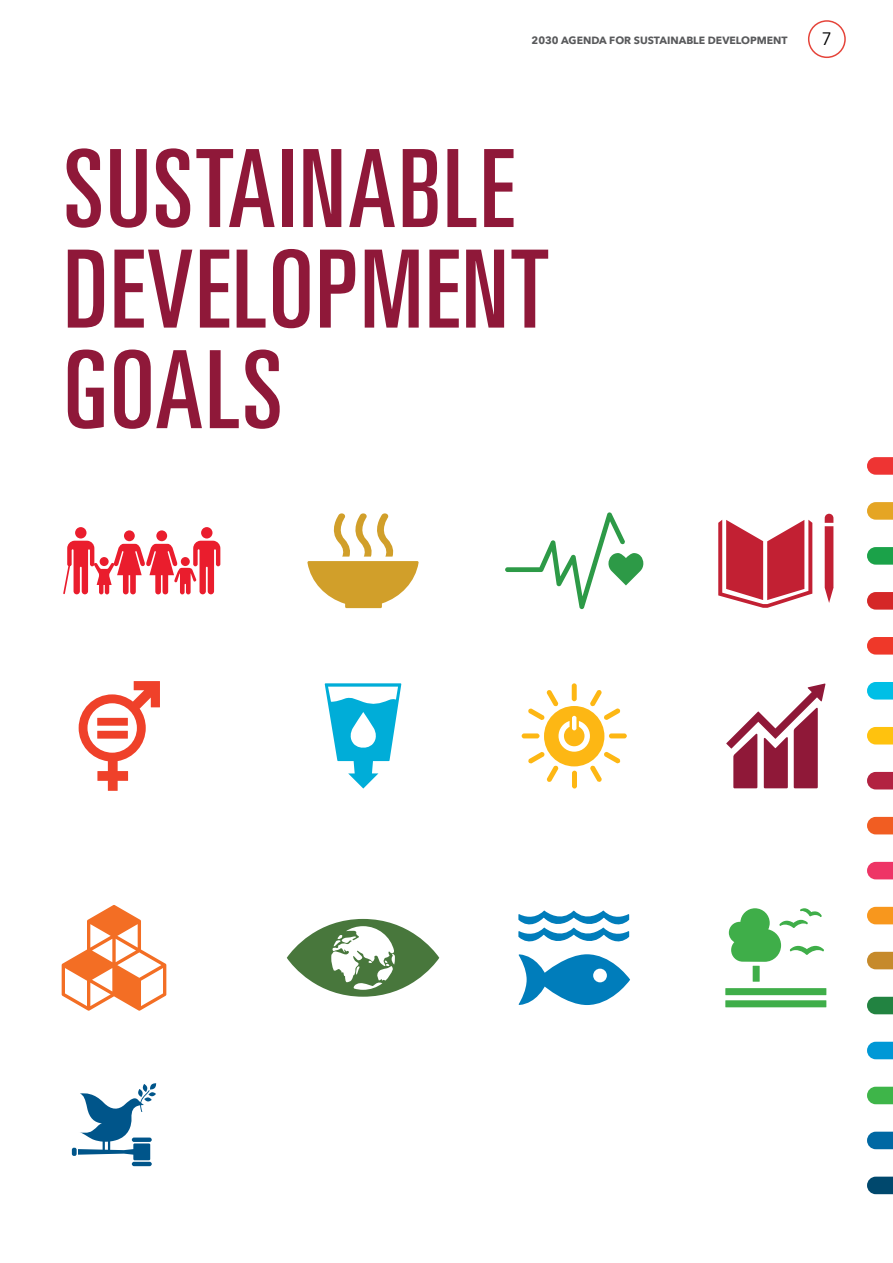
<style>
.page{position:relative;width:893px;height:1263px;background:#fff}
.page>*{position:absolute;margin:0;border:0;box-sizing:border-box;transform-origin:0 0}
.t1{font:ultra-condensed 108px/100.5px "Univers LT Std";letter-spacing:.025em;color:#8f1839}
.t2{font:18px "Avenir Next";color:#000}
.t3{font:700 10.5px "Avenir Next";color:#58595b}
</style>
<div class="page">
<div style="left:808px;top:20px;width:38px;height:38px;border:2px solid #e5443a;border-radius:50%"></div>
<div style="left:201px;top:527px;width:11px;height:11px;background:#ea1d2d;border-radius:50%"></div>
<div style="left:156px;top:530px;width:11px;height:11px;background:#ea1d2d;border-radius:50%"></div>
<div style="left:124px;top:530px;width:11px;height:11px;background:#ea1d2d;border-radius:50%"></div>
<svg style="left:63px;top:541px;width:157px;height:53px"></svg>
<div style="left:75px;top:527px;width:12px;height:11px;background:#ea1d2d;border-radius:50%"></div>
<div style="left:100px;top:557px;width:9px;height:9px;background:#ea1d2d;border-radius:50%"></div>
<svg style="left:307px;top:513px;width:112px;height:95px"></svg>
<svg style="left:505px;top:512px;width:138px;height:97px"></svg>
<svg style="left:825px;top:514px;width:8px;height:89px"></svg>
<svg style="left:718px;top:520px;width:94px;height:88px"></svg>
<svg style="left:79px;top:681px;width:81px;height:110px"></svg>
<div style="left:97px;top:718px;width:31px;height:8px;background:#ef412a"></div>
<div style="left:97px;top:731px;width:31px;height:8px;background:#ef412a"></div>
<svg style="left:325px;top:683px;width:76px;height:105px"></svg>
<div style="left:572px;top:771px;width:5px;height:17px;background:#fdb714;border-radius:2px"></div>
<div style="left:522px;top:733px;width:17px;height:5px;background:#fdb714;border-radius:2px"></div>
<div style="left:609px;top:733px;width:18px;height:5px;background:#fdb714;border-radius:2px"></div>
<div style="left:572px;top:683px;width:5px;height:18px;background:#fdb714;border-radius:2px"></div>
<svg style="left:528px;top:690px;width:93px;height:92px"></svg>
<svg style="left:726px;top:683px;width:99px;height:105px"></svg>
<svg style="left:62px;top:905px;width:104px;height:106px"></svg>
<svg style="left:287px;top:919px;width:152px;height:78px"></svg>
<svg style="left:519px;top:954px;width:111px;height:51px"></svg>
<svg style="left:518px;top:910px;width:111px;height:32px"></svg>
<div style="left:753px;top:966px;width:7px;height:16px;background:#3fae49"></div>
<div style="left:725px;top:988px;width:101px;height:7px;background:#3fae49"></div>
<div style="left:725px;top:1000px;width:101px;height:7px;background:#3fae49"></div>
<svg style="left:729px;top:908px;width:95px;height:54px"></svg>
<hr style="left:132px;top:1162px;width:20px;height:4px;background:#00558a;border-radius:2px">
<svg style="left:78px;top:1083px;width:78px;height:77px"></svg>
<div style="left:72px;top:1148px;width:5px;height:8px;background:#00558a;border-radius:2px"></div>
<svg style="left:867px;top:457px;width:26px;height:18px"></svg>
<svg style="left:867px;top:502px;width:26px;height:18px"></svg>
<svg style="left:867px;top:547px;width:26px;height:18px"></svg>
<svg style="left:867px;top:592px;width:26px;height:18px"></svg>
<svg style="left:867px;top:637px;width:26px;height:18px"></svg>
<svg style="left:867px;top:682px;width:26px;height:17px"></svg>
<svg style="left:867px;top:727px;width:26px;height:17px"></svg>
<svg style="left:867px;top:772px;width:26px;height:17px"></svg>
<svg style="left:867px;top:817px;width:26px;height:17px"></svg>
<svg style="left:867px;top:862px;width:26px;height:17px"></svg>
<svg style="left:867px;top:907px;width:26px;height:17px"></svg>
<svg style="left:867px;top:952px;width:26px;height:17px"></svg>
<svg style="left:867px;top:997px;width:26px;height:17px"></svg>
<svg style="left:867px;top:1042px;width:26px;height:17px"></svg>
<svg style="left:867px;top:1087px;width:26px;height:17px"></svg>
<svg style="left:867px;top:1132px;width:26px;height:17px"></svg>
<svg style="left:867px;top:1176px;width:26px;height:18px"></svg>
<p class="t3" style="left:532px;top:32px;width:257px">2030 AGENDA FOR SUSTAINABLE DEVELOPMENT</p>
<h2 class="t2" style="left:822px;top:24px;width:12px">7</h2>
<h1 class="t1" style="left:64px;top:138px;width:487px">SUSTAINABLE<br>DEVELOPMENT<br>GOALS</h1>
</div>
